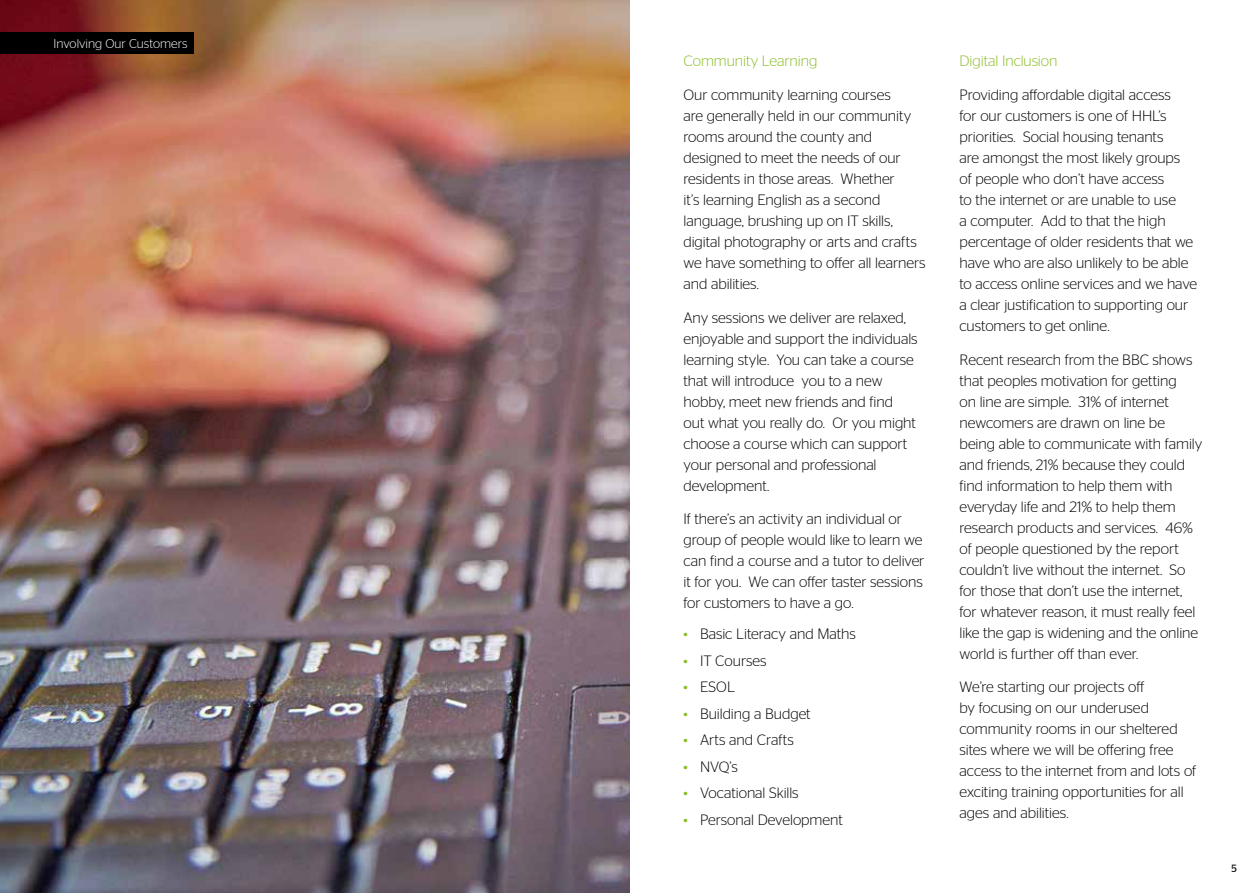
<style>
.page{position:relative;width:1259px;height:893px;background:#fff}
.page>*{position:absolute;margin:0;border:0;box-sizing:border-box;transform-origin:0 0}
.t1{font:300 15px/21px "Stag Sans";letter-spacing:-.005em;color:#000}
.t2{font:300 15px "Stag Sans";letter-spacing:-.005em;color:#89bd24}
.t3{font:300 12.75px "Stag Sans";color:#fff}
.t4{font:10.5px "Stag Sans";color:#000}
.s1{color:#89bd24}
</style>
<div class="page">
<img style="left:0;top:0;width:629px;height:893px">
<div style="left:0;top:33px;width:193px;height:21px;background:#000"></div>
<p class="t3" style="left:54px;top:37px;width:136px">Involving Our Customers</p>
<p class="t2" style="left:683px;top:53px;width:135px">Community Learning</p>
<p class="t1" style="left:683px;top:84px;width:243px">Our community learning courses<br>are generally held in our community rooms around the county and designed to meet the needs of our residents in those areas. Whether<br>it’s learning English as a second language, brushing up on IT skills, digital photography or arts and crafts we have something to offer all learners and abilities.</p>
<p class="t1" style="left:683px;top:307px;width:236px">Any sessions we deliver are relaxed, enjoyable and support the individuals learning style. You can take a course that will introduce you to a new hobby, meet new friends and find out what you really do. Or you might choose a course which can support your personal and professional development.</p>
<p class="t1" style="left:683px;top:508px;width:242px">If there’s an activity an individual or group of people would like to learn we can find a course and a tutor to deliver it for you. We can offer taster sessions for customers to have a go.</p>
<p class="t1" style="left:683px;top:623px;width:174px"><span class="s1">•</span> Basic Literacy and Maths</p>
<p class="t1" style="left:683px;top:650px;width:85px"><span class="s1">•</span> IT Courses</p>
<p class="t1" style="left:683px;top:676px;width:53px"><span class="s1">•</span> ESOL</p>
<p class="t1" style="left:683px;top:703px;width:129px"><span class="s1">•</span> Building a Budget</p>
<p class="t1" style="left:683px;top:729px;width:112px"><span class="s1">•</span> Arts and Crafts</p>
<p class="t1" style="left:683px;top:756px;width:56px"><span class="s1">•</span> NVQ’s</p>
<p class="t1" style="left:683px;top:782px;width:117px"><span class="s1">•</span> Vocational Skills</p>
<p class="t1" style="left:683px;top:809px;width:161px"><span class="s1">•</span> Personal Development</p>
<p class="t2" style="left:959px;top:53px;width:99px">Digital Inclusion</p>
<p class="t1" style="left:959px;top:84px;width:239px">Providing affordable digital access<br>for our customers is one of HHL’s priorities. Social housing tenants<br>are amongst the most likely groups<br>of people who don’t have access<br>to the internet or are unable to use<br>a computer. Add to that the high percentage of older residents that we have who are also unlikely to be able to access online services and we have a clear justification to supporting our customers to get online.</p>
<p class="t1" style="left:959px;top:349px;width:244px">Recent research from the BBC shows that peoples motivation for getting<br>on line are simple. 31% of internet newcomers are drawn on line be being able to communicate with family and friends, 21% because they could find information to help them with everyday life and 21% to help them research products and services. 46% of people questioned by the report couldn’t live without the internet. So for those that don’t use the internet, for whatever reason, it must really feel like the gap is widening and the online world is further off than ever.</p>
<p class="t1" style="left:959px;top:676px;width:238px">We’re starting our projects off<br>by focusing on our underused community rooms in our sheltered sites where we will be offering free access to the internet from and lots of exciting training opportunities for all ages and abilities.</p>
<p class="t4" style="left:1231px;top:862px;width:7px">5</p>
</div>
